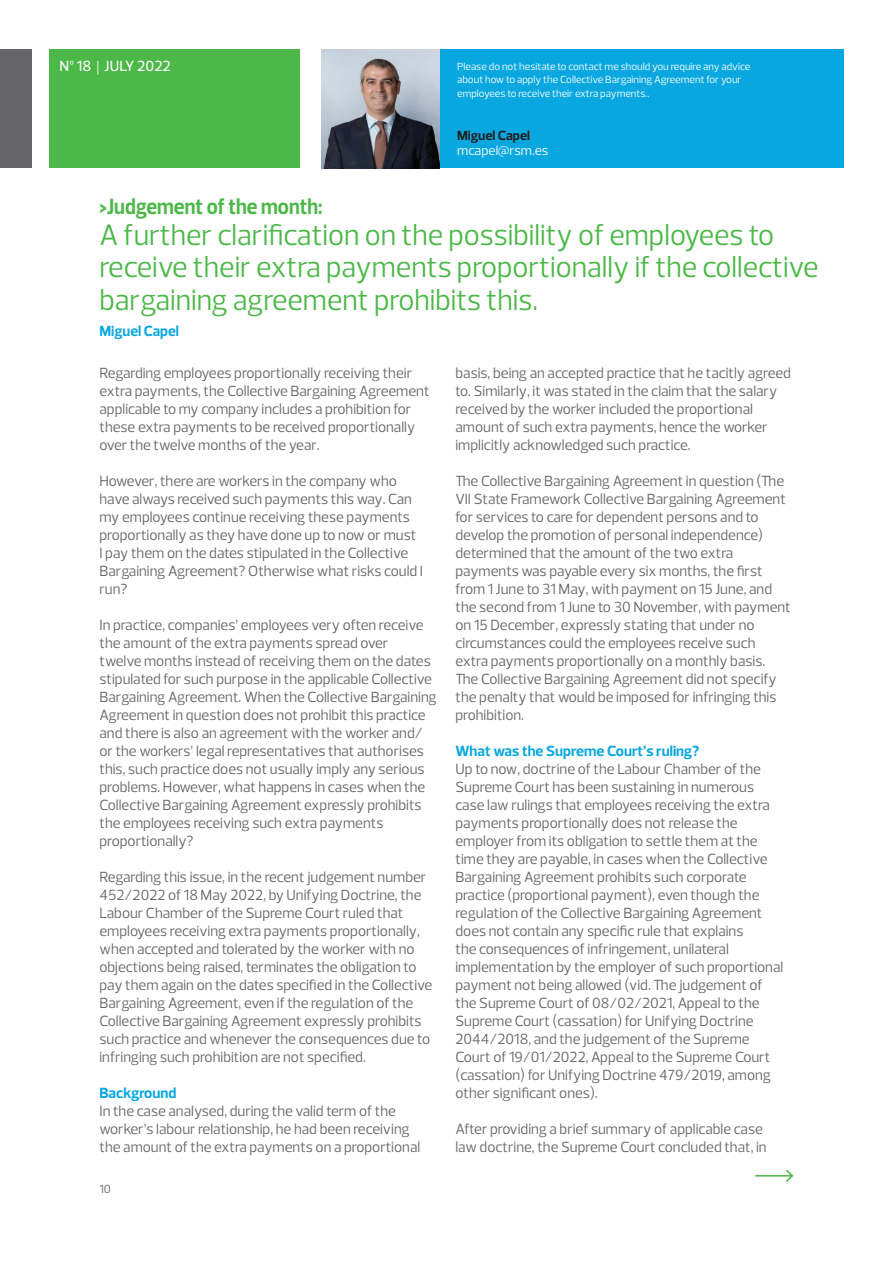
<style>
.page{position:relative;width:893px;height:1263px;background:#fff}
.page>*{position:absolute;margin:0;border:0;box-sizing:border-box;transform-origin:0 0}
.t1{font:30px/32.2px "Prelo";color:#4cb848}
.t2{font:700 22.5px "Prelo";color:#4cb848;scale:.9 1}
.t3{font:15px/18px "Prelo";color:#656568}
.t4{font:700 15px "Prelo";color:#08a7e0}
.t5{font:500 15px "Prelo";color:#fff}
.t6{font:13.5px "Prelo";color:#fff}
.t7{font:700 13.5px "Prelo";color:#231f20}
.t8{font:12px "Prelo";color:#656568}
.t9{font:10.5px/12.6px "Prelo";color:#fff}
.s1{font-family:"Baskerville";font-weight:400}
</style>
<div class="page">
<div style="left:50px;top:50px;width:250px;height:118px;background:#4cb848"></div>
<div style="left:0;top:50px;width:31px;height:118px;background:#656568"></div>
<div style="left:437px;top:50px;width:407px;height:118px;background:#08a7e0"></div>
<img style="left:321px;top:50px;width:119px;height:118px">
<hr style="left:755px;top:1175px;width:37px;height:1px;background:#4cb848">
<svg style="left:784px;top:1169px;width:10px;height:13px"></svg>
<p class="t5" style="left:60px;top:57px;width:113px">nº 18 <span class="s1">|</span> july 2022</p>
<p class="t9" style="left:457px;top:60px;width:295px">Please do not hesitate to contact me should you require any advice about how to apply the Collective Bargaining Agreement for your</p>
<p class="t9" style="left:457px;top:87px;width:194px">employees to receive their extra payments..</p>
<p class="t7" style="left:457px;top:127px;width:74px">Miguel Capel</p>
<p class="t6" style="left:457px;top:142px;width:93px">mcapel@rsm.es</p>
<h2 class="t2" style="left:99px;top:192px;width:249px">&gt;Judgement of the month:</h2>
<h1 class="t1" style="left:99px;top:219px;width:721px">A further clarification on the possibility of employees to receive their extra payments proportionally if the collective bargaining agreement prohibits this.</h1>
<p class="t4" style="left:99px;top:322px;width:81px">Miguel Capel</p>
<p class="t3" style="left:99px;top:364px;width:332px">Regarding employees proportionally receiving their extra payments, the Collective Bargaining Agreement applicable to my company includes a prohibition for these extra payments to be received proportionally over the twelve months of the year.</p>
<p class="t3" style="left:99px;top:472px;width:325px">However, there are workers in the company who have always received such payments this way. Can my employees continue receiving these payments proportionally as they have done up to now or must I pay them on the dates stipulated in the Collective Bargaining Agreement? Otherwise what risks could I run?</p>
<p class="t3" style="left:99px;top:616px;width:339px">In practice, companies’ employees very often receive the amount of the extra payments spread over<br>twelve months instead of receiving them on the dates stipulated for such purpose in the applicable Collective Bargaining Agreement. When the Collective Bargaining Agreement in question does not prohibit this practice and there is also an agreement with the worker and/ or the workers’ legal representatives that authorises this, such practice does not usually imply any serious problems. However, what happens in cases when the Collective Bargaining Agreement expressly prohibits the employees receiving such extra payments proportionally?</p>
<p class="t3" style="left:99px;top:868px;width:334px">Regarding this issue, in the recent judgement number 452/2022 of 18 May 2022, by Unifying Doctrine, the Labour Chamber of the Supreme Court ruled that employees receiving extra payments proportionally, when accepted and tolerated by the worker with no objections being raised, terminates the obligation to pay them again on the dates specified in the Collective Bargaining Agreement, even if the regulation of the Collective Bargaining Agreement expressly prohibits such practice and whenever the consequences due to infringing such prohibition are not specified.</p>
<p class="t4" style="left:99px;top:1084px;width:78px">Background</p>
<p class="t3" style="left:99px;top:1102px;width:322px">In the case analysed, during the valid term of the worker’s labour relationship, he had been receiving the amount of the extra payments on a proportional</p>
<p class="t3" style="left:455px;top:364px;width:337px">basis, being an accepted practice that he tacitly agreed to. Similarly, it was stated in the claim that the salary received by the worker included the proportional amount of such extra payments, hence the worker implicitly acknowledged such practice.</p>
<p class="t3" style="left:455px;top:472px;width:337px">The Collective Bargaining Agreement in question (The VII State Framework Collective Bargaining Agreement for services to care for dependent persons and to develop the promotion of personal independence) determined that the amount of the two extra payments was payable every six months, the first from 1 June to 31 May, with payment on 15 June, and the second from 1 June to 30 November, with payment on 15 December, expressly stating that under no circumstances could the employees receive such extra payments proportionally on a monthly basis.<br>The Collective Bargaining Agreement did not specify the penalty that would be imposed for infringing this prohibition.</p>
<p class="t4" style="left:455px;top:742px;width:245px">What was the Supreme Court’s ruling?</p>
<p class="t3" style="left:455px;top:760px;width:329px">Up to now, doctrine of the Labour Chamber of the Supreme Court has been sustaining in numerous case law rulings that employees receiving the extra payments proportionally does not release the employer from its obligation to settle them at the time they are payable, in cases when the Collective Bargaining Agreement prohibits such corporate practice (proportional payment), even though the regulation of the Collective Bargaining Agreement does not contain any specific rule that explains<br>the consequences of infringement, unilateral implementation by the employer of such proportional payment not being allowed (vid. The judgement of the Supreme Court of 08/02/2021, Appeal to the Supreme Court (cassation) for Unifying Doctrine 2044/2018, and the judgement of the Supreme Court of 19/01/2022, Appeal to the Supreme Court (cassation) for Unifying Doctrine 479/2019, among other significant ones).</p>
<p class="t3" style="left:455px;top:1120px;width:313px">After providing a brief summary of applicable case law doctrine, the Supreme Court concluded that, in</p>
<p class="t8" style="left:99px;top:1181px;width:13px">10</p>
</div>
